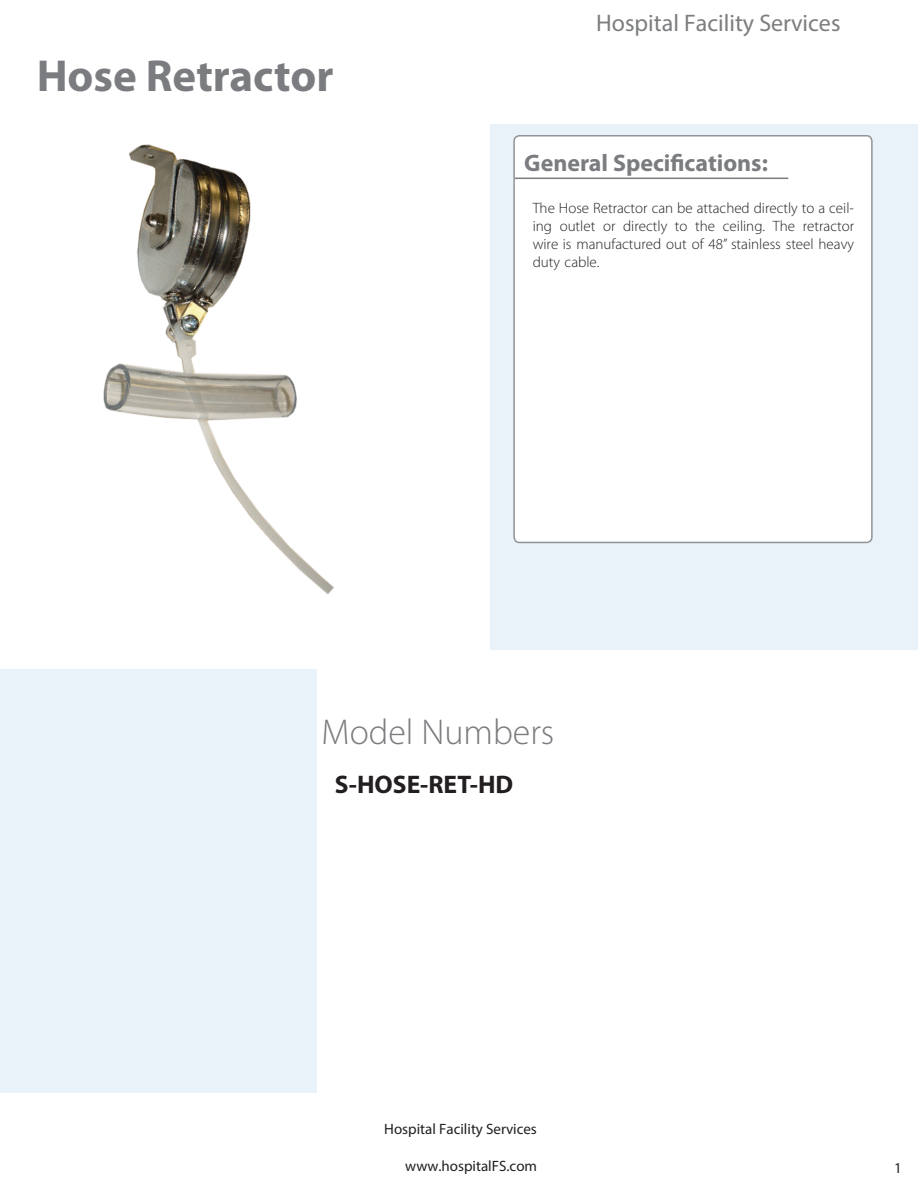
<style>
.page{position:relative;width:918px;height:1188px;background:#fff}
.page>*{position:absolute;margin:0;border:0;box-sizing:border-box;transform-origin:0 0}
.t1{font:700 45px "Myriad Pro";color:#7a7c7f}
.t2{font:300 36px "Myriad Pro";color:#7a7c7f}
.t3{font:700 25.5px "Myriad Pro";color:#231f20}
.t4{font:24px "Myriad Pro";color:#7b7d7f}
.t5{font:700 24px "Myriad Pro";color:#7a7c7f}
.t6{font:300 15px/18px "Myriad Pro";color:#231f20;text-align:justify}
.t7{font:15px "Myriad Pro";color:#231f20}
</style>
<div class="page">
<div style="left:490px;top:125px;width:428px;height:525px;background:#e8f2f8"></div>
<img style="left:0;top:124px;width:547px;height:546px">
<div style="left:514px;top:136px;width:358px;height:406px;background:#fff;border-radius:5px"></div>
<div style="left:513px;top:135px;width:360px;height:408px;border:2px solid #919396;border-radius:5px"></div>
<hr style="left:515px;top:178px;width:273px;height:1px;background:#7a7c7f">
<div style="left:0;top:670px;width:317px;height:423px;background:#e8f2f8"></div>
<h1 class="t1" style="left:37px;top:46px;width:298px">Hose Retractor</h1>
<h3 class="t4" style="left:596px;top:8px;width:246px">Hospital Facility Services</h3>
<h3 class="t5" style="left:524px;top:147px;width:245px">General Specifications:</h3>
<p class="t6" style="left:533px;top:199px;width:323px">The Hose Retractor can be attached directly to a ceil&shy;ing outlet or directly to the ceiling. The retractor wire is manufactured out of 48” stainless steel heavy duty cable.</p>
<h2 class="t2" style="left:321px;top:710px;width:234px">Model Numbers</h2>
<h3 class="t3" style="left:335px;top:768px;width:180px">S-HOSE-RET-HD</h3>
<p class="t7" style="left:384px;top:1120px;width:154px">Hospital Facility Services</p>
<p class="t7" style="left:405px;top:1156px;width:133px">www.hospitalFS.com</p>
<p class="t7" style="left:894px;top:1159px;width:9px">1</p>
</div>
